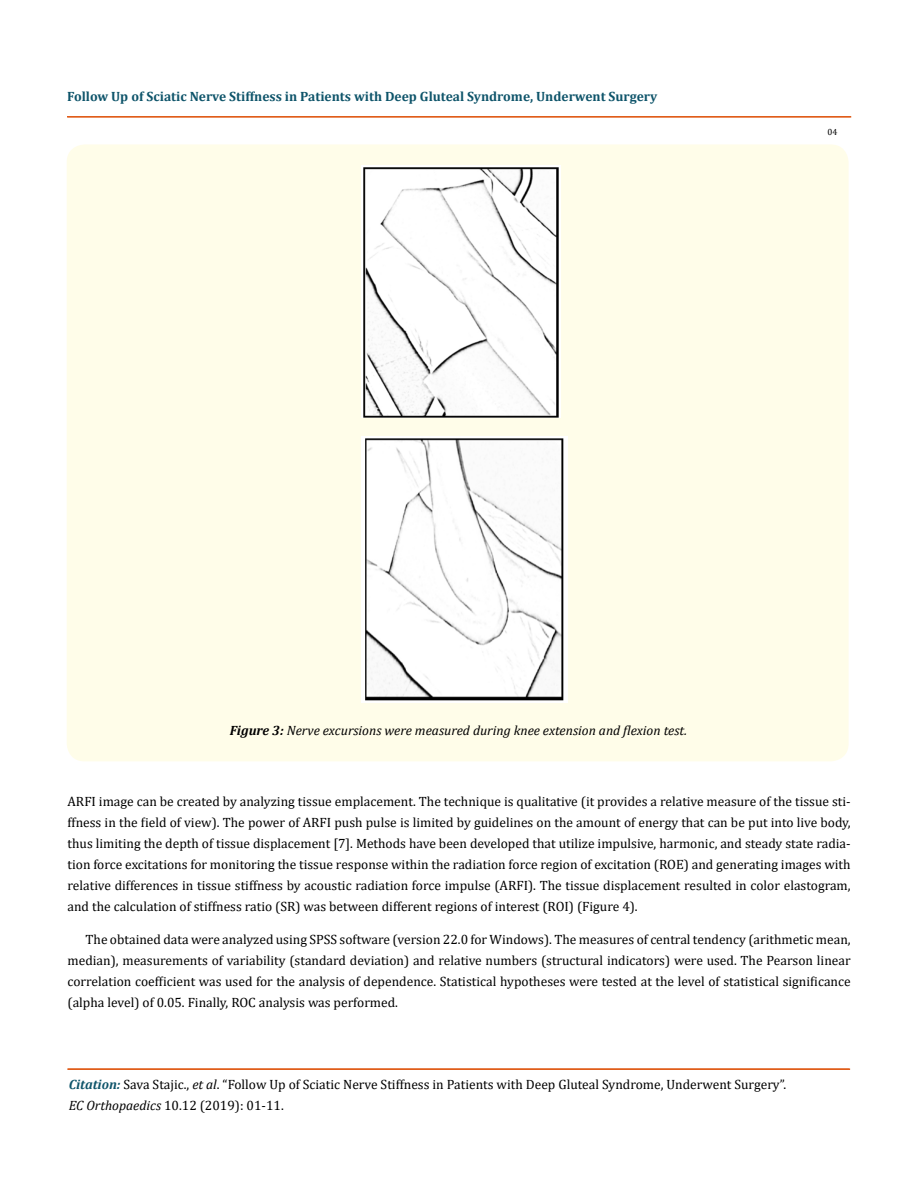
<style>
.page{position:relative;width:917px;height:1188px;background:#fff}
.page>*{position:absolute;margin:0;border:0;box-sizing:border-box;transform-origin:0 0}
.t1{font:13.5px/21px "Cambria";color:#000;text-align:justify}
.t2{font:700 13.5px "Cambria";color:#0e546a}
.t3{font:italic 13.5px "Cambria";color:#000}
.t4{font:9px "Cambria";color:#000}
.s1{font-weight:700}
.s2{font-weight:700;font-style:italic;color:#0e546a}
.s3{font-style:italic}
</style>
<div class="page">
<hr style="left:68px;top:117px;width:782px;height:1px;background:#e05d1a">
<div style="left:67px;top:116px;width:783px;height:1px;border:1px solid #e05d1a"></div>
<div style="left:68px;top:1069px;width:781px;height:1px;border:1px solid #e05d1a"></div>
<div style="left:67px;top:144px;width:781px;height:617px;background:#fffde9;border-radius:18px"></div>
<img style="left:361px;top:166px;width:199px;height:252px">
<img style="left:361px;top:436px;width:207px;height:267px">
<p class="t2" style="left:67px;top:87px;width:591px">Follow Up of Sciatic Nerve Stiffness in Patients with Deep Gluteal Syndrome, Underwent Surgery</p>
<p class="t4" style="left:827px;top:127px;width:11px">04</p>
<p class="t3" style="left:230px;top:721px;width:459px"><span class="s1">Figure 3:</span> Nerve excursions were measured during knee extension and flexion test.</p>
<p class="t1" style="left:68px;top:791px;width:784px">ARFI image can be created by analyzing tissue emplacement. The technique is qualitative (it provides a relative measure of the tissue sti&shy;ffness in the field of view). The power of ARFI push pulse is limited by guidelines on the amount of energy that can be put into live body, thus limiting the depth of tissue displacement [7]. Methods have been developed that utilize impulsive, harmonic, and steady state radia&shy;tion force excitations for monitoring the tissue response within the radiation force region of excitation (ROE) and generating images with relative differences in tissue stiffness by acoustic radiation force impulse (ARFI). The tissue displacement resulted in color elastogram, and the calculation of stiffness ratio (SR) was between different regions of interest (ROI) (Figure 4).</p>
<p class="t1" style="left:68px;top:929px;width:784px;text-indent:18px">The obtained data were analyzed using SPSS software (version 22.0 for Windows). The measures of central tendency (arithmetic mean, median), measurements of variability (standard deviation) and relative numbers (structural indicators) were used. The Pearson linear correlation coefficient was used for the analysis of dependence. Statistical hypotheses were tested at the level of statistical significance (alpha level) of 0.05. Finally, ROC analysis was performed.</p>
<p class="t1" style="left:69px;top:1073px;width:719px"><span class="s2">Citation:</span> Sava Stajic., <span class="s3">et al</span>. “Follow Up of Sciatic Nerve Stiffness in Patients with Deep Gluteal Syndrome, Underwent Surgery”.<br><span class="s3">EC Orthopaedics</span> 10.12 (2019): 01-11.</p>
</div>
